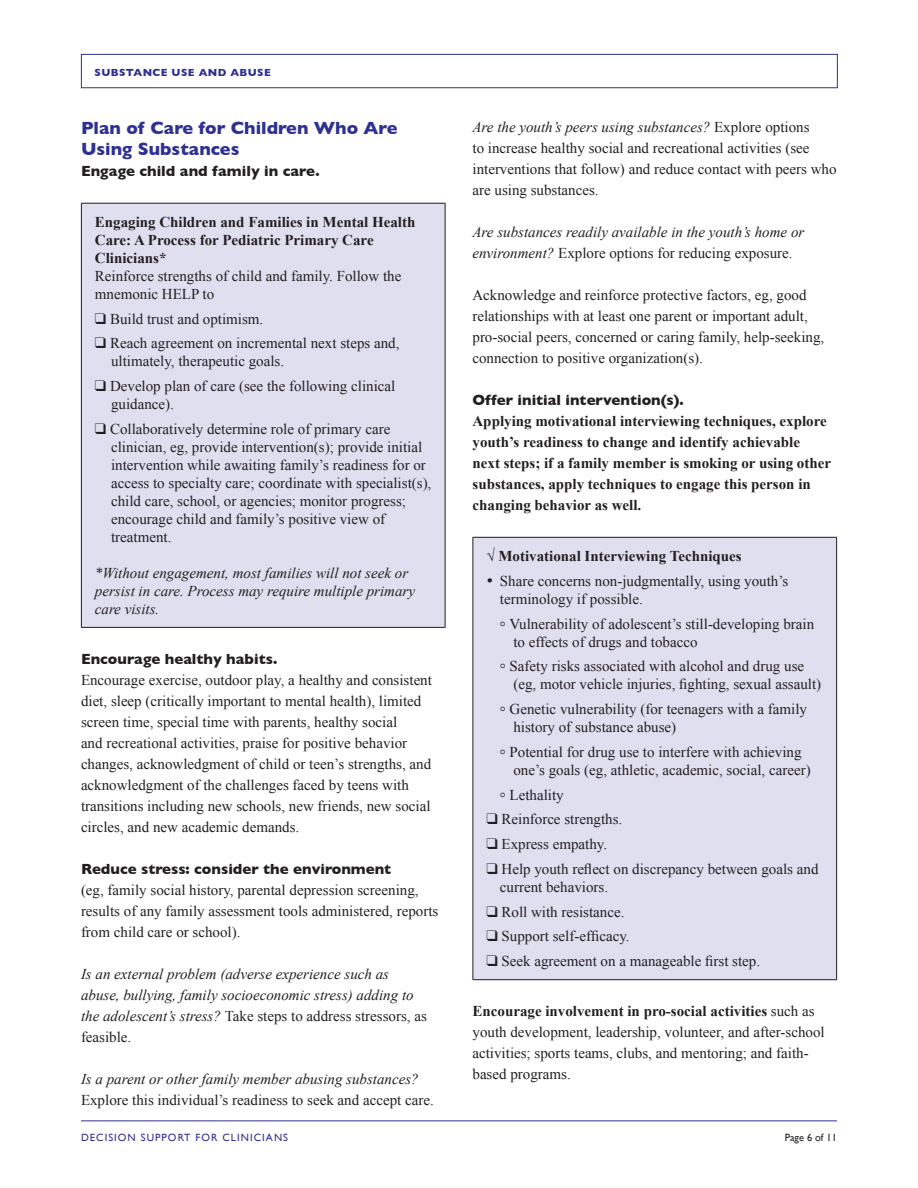
<style>
.page{position:relative;width:918px;height:1188px;background:#fff}
.page>*{position:absolute;margin:0;border:0;box-sizing:border-box;transform-origin:0 0}
.t1{font:700 18px/21px "Gill Sans";color:#2e3092}
.t2{font:15px/21px "Times New Roman";color:#231f20}
.t3{font:italic 15px/21px "Times New Roman";color:#231f20}
.t4{font:700 15px/21px "Times New Roman";color:#231f20}
.t5{font:700 15px "Gill Sans";color:#231f20}
.t6{font:10.5px "Gill Sans";letter-spacing:.1em;color:#2e3092}
.t7{font:700 10.5px "Gill Sans";letter-spacing:.04em;color:#2e3092}
.t8{font:10.5px "Gill Sans";color:#231f20}
.s1{font-style:normal}
.s2{font-style:italic}
.s3{font-weight:700}
</style>
<div class="page">
<div style="left:81px;top:54px;width:757px;height:34px;border:1px solid #2e3092"></div>
<hr style="left:81px;top:1121px;width:756px;height:1px;background:#2e3092">
<div style="left:81px;top:203px;width:364px;height:424px;background:#e0dfef"></div>
<hr style="left:81px;top:203px;width:365px;height:1px;background:#231f20">
<hr style="left:81px;top:204px;width:1px;height:423px;background:#231f20">
<hr style="left:445px;top:204px;width:1px;height:423px;background:#231f20">
<hr style="left:81px;top:627px;width:365px;height:1px;background:#231f20">
<div style="left:473px;top:537px;width:364px;height:443px;background:#e0dfef"></div>
<hr style="left:472px;top:537px;width:365px;height:1px;background:#231f20">
<hr style="left:472px;top:538px;width:1px;height:441px;background:#231f20">
<hr style="left:836px;top:538px;width:1px;height:441px;background:#231f20">
<hr style="left:472px;top:979px;width:365px;height:1px;background:#231f20">
<p class="t7" style="left:94px;top:66px;width:178px">SUBSTANCE USE AND ABUSE</p>
<p class="t1" style="left:81px;top:117px;width:318px">Plan of Care for Children Who Are<br>Using Substances</p>
<p class="t5" style="left:81px;top:162px;width:240px">Engage child and family in care.</p>
<p class="t4" style="left:95px;top:212px;width:322px;line-height:18px">Engaging Children and Families in Mental Health<br>Care: A Process for Pediatric Primary Care<br>Clinicians*</p>
<p class="t2" style="left:95px;top:267px;width:308px;line-height:18px">Reinforce strengths of child and family. Follow the mnemonic HELP to</p>
<p class="t2" style="left:95px;top:308px;width:170px">❑ Build trust and optimism.</p>
<p class="t2" style="left:111px;top:334px;width:290px;line-height:18px;text-indent:-16px">❑ Reach agreement on incremental next steps and, ultimately, therapeutic goals.</p>
<p class="t2" style="left:111px;top:377px;width:286px;line-height:18px;text-indent:-16px">❑ Develop plan of care (see the following clinical guidance).</p>
<p class="t2" style="left:111px;top:420px;width:322px;line-height:18px;text-indent:-16px">❑ Collaboratively determine role of primary care clinician, eg, provide intervention(s); provide initial intervention while awaiting family’s readiness for or access to specialty care; coordinate with specialist(s), child care, school, or agencies; monitor progress; encourage child and family’s positive view of treatment.</p>
<p class="t3" style="left:95px;top:564px;width:322px;line-height:18px">*Without engagement, most families will not seek or persist in care. Process may require multiple primary care visits.</p>
<p class="t5" style="left:81px;top:650px;width:198px">Encourage healthy habits.</p>
<p class="t2" style="left:81px;top:669px;width:353px">Encourage exercise, outdoor play, a healthy and consistent diet, sleep (critically important to mental health), limited screen time, special time with parents, healthy social<br>and recreational activities, praise for positive behavior changes, acknowledgment of child or teen’s strengths, and acknowledgment of the challenges faced by teens with transitions including new schools, new friends, new social circles, and new academic demands.</p>
<p class="t5" style="left:81px;top:860px;width:312px">Reduce stress: consider the environment</p>
<p class="t2" style="left:81px;top:879px;width:359px">(eg, family social history, parental depression screening, results of any family assessment tools administered, reports from child care or school).</p>
<p class="t3" style="left:81px;top:963px;width:347px">Is an external problem (adverse experience such as abuse, bullying, family socioeconomic stress) adding to the adolescent’s stress? <span class="s1">Take steps to address stressors, as feasible.</span></p>
<p class="t3" style="left:81px;top:1068px;width:339px">Is a parent or other family member abusing substances?</p>
<p class="t2" style="left:81px;top:1089px;width:354px">Explore this individual’s readiness to seek and accept care.</p>
<p class="t2" style="left:472px;top:116px;width:366px"><span class="s2">Are the youth’s peers using substances?</span> Explore options<br>to increase healthy social and recreational activities (see interventions that follow) and reduce contact with peers who are using substances.</p>
<p class="t3" style="left:472px;top:221px;width:333px">Are substances readily available in the youth’s home or environment? <span class="s1">Explore options for reducing exposure.</span></p>
<p class="t2" style="left:472px;top:284px;width:353px">Acknowledge and reinforce protective factors, eg, good relationships with at least one parent or important adult, pro-social peers, concerned or caring family, help-seeking, connection to positive organization(s).</p>
<p class="t5" style="left:472px;top:391px;width:213px">Offer initial intervention(s).</p>
<p class="t4" style="left:472px;top:410px;width:360px">Applying motivational interviewing techniques, explore youth’s readiness to change and identify achievable next steps; if a family member is smoking or using other substances, apply techniques to engage this person in changing behavior as well.</p>
<p class="t4" style="left:486px;top:545px;width:257px"><span class="s2">√</span> Motivational Interviewing Techniques</p>
<p class="t2" style="left:500px;top:572px;width:290px;line-height:18px;text-indent:-14px">• Share concerns non-judgmentally, using youth’s terminology if possible.</p>
<p class="t2" style="left:513px;top:614px;width:302px;line-height:18px;text-indent:-14px">° Vulnerability of adolescent’s still-developing brain to effects of drugs and tobacco</p>
<p class="t2" style="left:513px;top:657px;width:309px;line-height:18px;text-indent:-14px">° Safety risks associated with alcohol and drug use (eg, motor vehicle injuries, fighting, sexual assault)</p>
<p class="t2" style="left:513px;top:700px;width:295px;line-height:18px;text-indent:-14px">° Genetic vulnerability (for teenagers with a family history of substance abuse)</p>
<p class="t2" style="left:513px;top:743px;width:299px;line-height:18px;text-indent:-14px">° Potential for drug use to interfere with achieving one’s goals (eg, athletic, academic, social, career)</p>
<p class="t2" style="left:500px;top:784px;width:65px">° Lethality</p>
<p class="t2" style="left:486px;top:809px;width:137px">❑ Reinforce strengths.</p>
<p class="t2" style="left:486px;top:833px;width:122px">❑ Express empathy.</p>
<p class="t2" style="left:500px;top:860px;width:320px;line-height:18px;text-indent:-14px">❑ Help youth reflect on discrepancy between goals and current behaviors.</p>
<p class="t2" style="left:486px;top:901px;width:140px">❑ Roll with resistance.</p>
<p class="t2" style="left:486px;top:926px;width:145px">❑ Support self-efficacy.</p>
<p class="t2" style="left:486px;top:950px;width:275px">❑ Seek agreement on a manageable first step.</p>
<p class="t2" style="left:472px;top:1000px;width:354px"><span class="s3">Encourage involvement in pro-social activities</span> such as youth development, leadership, volunteer, and after-school activities; sports teams, clubs, and mentoring; and faith&shy;based programs.</p>
<p class="t6" style="left:81px;top:1132px;width:209px">DECISION SUPPORT FOR CLINICIANS</p>
<p class="t8" style="left:785px;top:1132px;width:54px">PAGE 6 OF 11</p>
</div>
